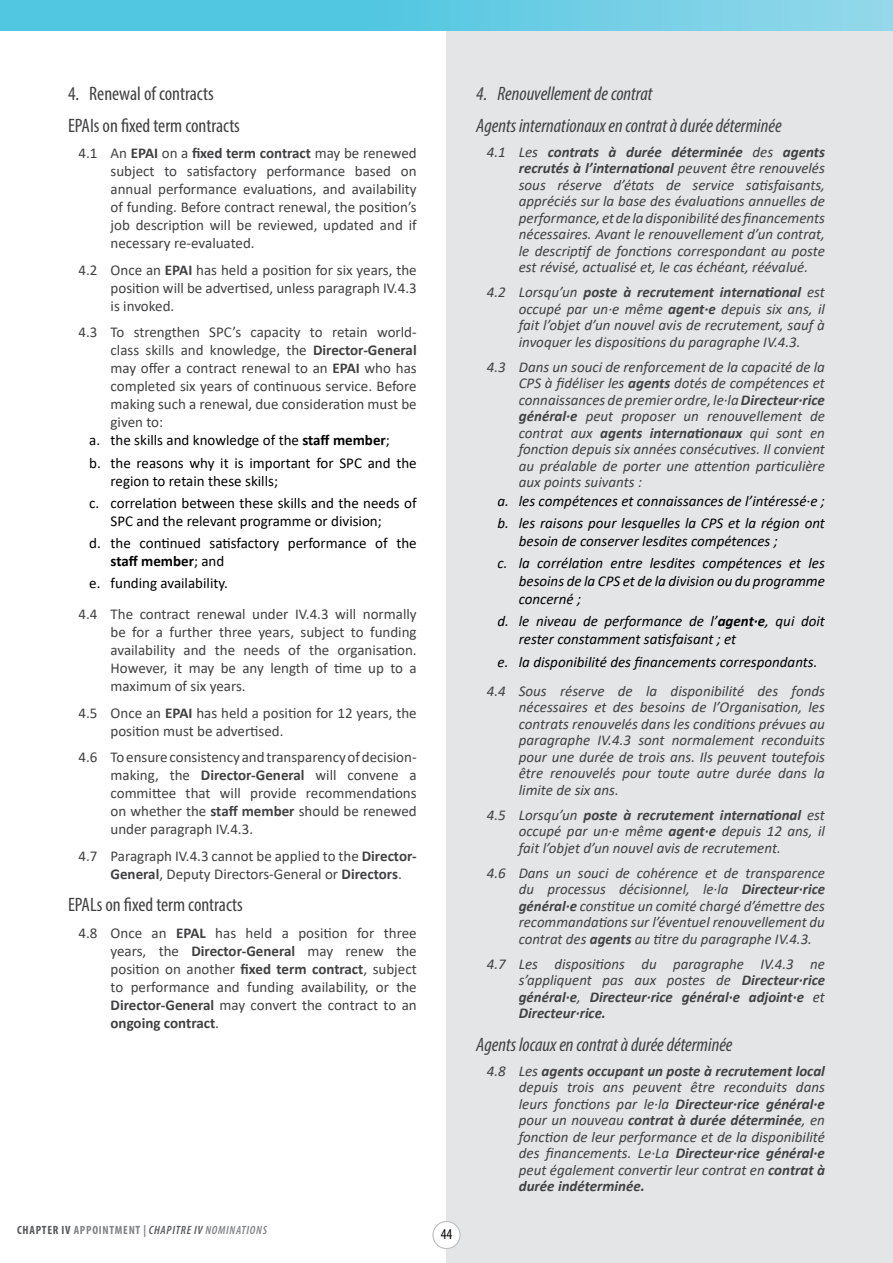
<style>
.page{position:relative;width:893px;height:1263px;background:#fff}
.page>*{position:absolute;margin:0;border:0;box-sizing:border-box;transform-origin:0 0}
.t1{font:italic condensed 19.5px/32.2px "Myriad Pro";color:#414042}
.t2{font:condensed 19.5px/32.2px "Myriad Pro";color:#414042}
.t3{font:italic 15px/16.5px "Calibri";color:#414042;text-align:justify}
.t4{font:15px/18px "Calibri";color:#414042;text-align:justify}
.t5{font:italic 15px/22.2px "Calibri";color:#000}
.t6{font:15px/18px "Calibri";color:#000}
.t7{font:italic 700 15px/16.5px "Calibri";color:#414042;text-align:justify}
.t8{font:condensed 15px "Myriad Pro";color:#000}
.t9{font:700 condensed 12px "Myriad Pro";letter-spacing:.06em;color:#808285}
.s1{font-weight:700}
.s2{color:#58595b}
.s3{font-weight:600;font-style:italic;color:#58595b}
.s4{font-weight:600;font-style:italic}
.s5{font-weight:400}
</style>
<div class="page">
<div style="left:446px;top:0;width:447px;height:1263px;background:#e4e5e6"></div>
<div style="left:433px;top:1221px;width:27px;height:27px;background:#fff;border-radius:50%"></div>
<div style="left:432px;top:1221px;width:29px;height:28px;border:1px solid #bcbec0;border-radius:50%"></div>
<img style="left:0;top:0;width:893px;height:30px">
<h1 class="t2" style="left:68px;top:77px;width:173px">4. Renewal of contracts<br>EPAIs on fixed term contracts</h1>
<p class="t4" style="left:111px;top:144px;width:308px;text-indent:-32px">4.1 An <span class="s1">EPAI</span> on a <span class="s1">fixed term contract</span> may be renewed subject to satisfactory performance based on annual performance evaluations, and availability of funding. Before contract renewal, the position’s job description will be reviewed, updated and if necessary re-evaluated.</p>
<p class="t4" style="left:111px;top:261px;width:308px;text-indent:-32px">4.2 Once an <span class="s1">EPAI</span> has held a position for six years, the position will be advertised, unless paragraph IV.4.3 is invoked.</p>
<p class="t4" style="left:79px;top:323px;width:340px">4.3 To strengthen SPC’s capacity to retain world-</p>
<p class="t4" style="left:111px;top:341px;width:308px">class skills and knowledge, the <span class="s1">Director-General</span></p>
<p class="t4" style="left:111px;top:359px;width:308px">may offer a contract renewal to an <span class="s1">EPAI</span> who has</p>
<p class="t4" style="left:111px;top:377px;width:308px">completed six years of continuous service. Before</p>
<p class="t4" style="left:111px;top:395px;width:308px">making such a renewal, due consideration must be</p>
<p class="t4" style="left:111px;top:413px;width:54px">given to:</p>
<p class="t6" style="left:89px;top:431px;width:302px">a. the skills and knowledge of the <span class="s1">staff member</span>;</p>
<p class="t6" style="left:111px;top:453px;width:308px;text-indent:-21px">b. the reasons why it is important for SPC and the region to retain these skills;</p>
<p class="t6" style="left:111px;top:494px;width:308px;text-indent:-21px">c. correlation between these skills and the needs of<br>SPC and the relevant programme or division;</p>
<p class="t6" style="left:111px;top:534px;width:308px;text-indent:-21px">d. the continued satisfactory performance of the <span class="s1">staff member</span>; and</p>
<p class="t6" style="left:89px;top:574px;width:140px">e. funding availability.</p>
<p class="t4" style="left:111px;top:605px;width:308px;text-indent:-32px">4.4 The contract renewal under IV.4.3 will normally be for a further three years, subject to funding availability and the needs of the organisation.<br>However, it may be any length of time up to a maximum of six years.</p>
<p class="t4" style="left:111px;top:703px;width:308px;text-indent:-32px">4.5 Once an <span class="s1">EPAI</span> has held a position for 12 years, the position must be advertised.</p>
<p class="t4" style="left:111px;top:748px;width:308px;text-indent:-32px">4.6 To ensure consistency and transparency of decision&shy;making, the <span class="s1">Director-General</span> will convene a committee that will provide recommendations on whether the <span class="s1">staff member</span> should be renewed under paragraph IV.4.3.</p>
<p class="t4" style="left:111px;top:846px;width:308px;text-indent:-32px">4.7 Paragraph IV.4.3 cannot be applied to the <span class="s1">Director-<br>General</span>, Deputy Directors-General or <span class="s1">Directors</span>.</p>
<h1 class="t2" style="left:68px;top:888px;width:176px">EPALs on fixed term contracts</h1>
<p class="t4" style="left:111px;top:923px;width:308px;text-indent:-32px">4.8 Once an <span class="s1">EPAL</span> has held a position for three years, the <span class="s1">Director-General</span> may renew the position on another <span class="s1">fixed term contract</span>, subject to performance and funding availability, or the <span class="s1">Director-General</span> may convert the contract to an <span class="s1">ongoing contract</span>.</p>
<p class="t9" style="left:17px;top:1223px;width:251px"><span class="s2">CHAPTER IV</span> APPOINTMENT | <span class="s3">CHAPITRE IV</span> <span class="s4">NOMINATIONS</span></p>
<p class="t8" style="left:441px;top:1225px;width:13px">44</p>
<h1 class="t1" style="left:476px;top:77px;width:307px">4. Renouvellement de contrat<br>Agents internationaux en contrat à durée déterminée</h1>
<p class="t3" style="left:519px;top:143px;width:308px;text-indent:-32px">4.1 Les <span class="s1">contrats à durée déterminée</span> des <span class="s1">agents recrutés à l’international</span> peuvent être renouvelés sous réserve d’états de service satisfaisants, appréciés sur la base des évaluations annuelles de performance, et de la disponibilité des financements nécessaires. Avant le renouvellement d’un contrat, le descriptif de fonctions correspondant au poste est révisé, actualisé et, le cas échéant, réévalué.</p>
<p class="t3" style="left:519px;top:284px;width:308px;text-indent:-32px">4.2 Lorsqu’un <span class="s1">poste à recrutement international</span> est occupé par un·e même <span class="s1">agent·e</span> depuis six ans, il fait l’objet d’un nouvel avis de recrutement, sauf à invoquer les dispositions du paragraphe IV.4.3.</p>
<p class="t3" style="left:519px;top:358px;width:308px;text-indent:-32px">4.3 Dans un souci de renforcement de la capacité de la CPS à fidéliser les <span class="s1">agents</span> dotés de compétences et connaissances de premier ordre, le·la <span class="s1">Directeur·rice général·e</span> peut proposer un renouvellement de contrat aux <span class="s1">agents internationaux</span> qui sont en fonction depuis six années consécutives. Il convient au préalable de porter une attention particulière aux points suivants :</p>
<p class="t5" style="left:498px;top:489px;width:329px">a. les compétences et connaissances de l’intéressé·e ; b. les raisons pour lesquelles la CPS et la région ont</p>
<p class="t5" style="left:498px;top:529px;width:329px;text-indent:21px">besoin de conserver lesdites compétences ;<br>c. la corrélation entre lesdites compétences et les</p>
<p class="t5" style="left:519px;top:571px;width:308px;line-height:18px">besoins de la CPS et de la division ou du programme concerné ;</p>
<p class="t5" style="left:519px;top:612px;width:308px;line-height:18px;text-indent:-21px">d. le niveau de performance de l’<span class="s1">agent·e</span>, qui doit rester constamment satisfaisant ; et</p>
<p class="t5" style="left:498px;top:650px;width:321px">e. la disponibilité des financements correspondants.</p>
<p class="t3" style="left:519px;top:682px;width:308px;text-indent:-32px">4.4 Sous réserve de la disponibilité des fonds nécessaires et des besoins de l’Organisation, les contrats renouvelés dans les conditions prévues au paragraphe IV.4.3 sont normalement reconduits pour une durée de trois ans. Ils peuvent toutefois être renouvelés pour toute autre durée dans la limite de six ans.</p>
<p class="t3" style="left:519px;top:806px;width:308px;text-indent:-32px">4.5 Lorsqu’un <span class="s1">poste à recrutement international</span> est occupé par un·e même <span class="s1">agent·e</span> depuis 12 ans, il fait l’objet d’un nouvel avis de recrutement.</p>
<p class="t3" style="left:519px;top:864px;width:308px;text-indent:-32px">4.6 Dans un souci de cohérence et de transparence du processus décisionnel, le·la <span class="s1">Directeur·rice général·e</span> constitue un comité chargé d’émettre des recommandations sur l’éventuel renouvellement du contrat des <span class="s1">agents</span> au titre du paragraphe IV.4.3.</p>
<p class="t7" style="left:519px;top:955px;width:308px;text-indent:-32px"><span class="s5">4.7 Les dispositions du paragraphe IV.4.3 ne s’appliquent pas aux postes de</span> Directeur·rice général·e<span class="s5">,</span> Directeur·rice général·e adjoint·e <span class="s5">et </span>Directeur·rice.</p>
<h1 class="t1" style="left:476px;top:1028px;width:258px">Agents locaux en contrat à durée déterminée</h1>
<p class="t3" style="left:519px;top:1062px;width:308px;text-indent:-32px">4.8 Les <span class="s1">agents occupant un poste à recrutement local </span>depuis trois ans peuvent être reconduits dans leurs fonctions par le·la <span class="s1">Directeur·rice général·e </span>pour un nouveau <span class="s1">contrat à durée déterminée</span>, en fonction de leur performance et de la disponibilité des financements. Le·La <span class="s1">Directeur·rice général·e </span>peut également convertir leur contrat en <span class="s1">contrat à durée indéterminée.</span></p>
</div>
